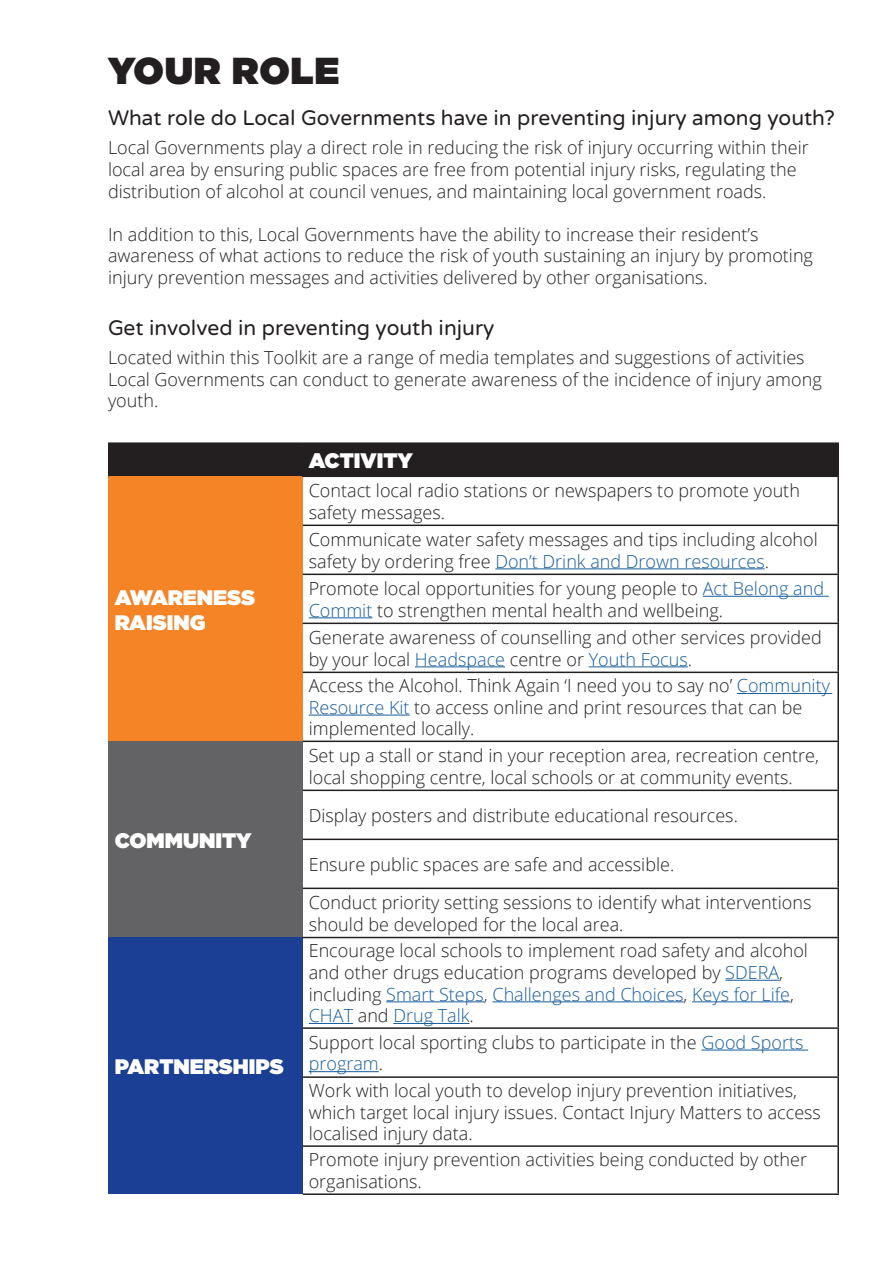
<style>
.page{position:relative;width:893px;height:1263px;background:#fff}
.page>*{position:absolute;margin:0;border:0;box-sizing:border-box;transform-origin:0 0}
.t1{font:900 37.5px "Gotham";letter-spacing:.02em;color:#231f20}
.t2{font:21px "Varela Round";color:#231f20}
.t3{font:900 21px "Gotham";color:#fff}
.t4{font:300 18px/21.6px "Open Sans";color:#231f20}
.s1{color:#175d9e}
</style>
<div class="page">
<div style="left:110px;top:444px;width:727px;height:32px;background:#231f20"></div>
<div style="left:109px;top:476px;width:194px;height:265px;background:#f58427"></div>
<div style="left:109px;top:741px;width:194px;height:196px;background:#636366"></div>
<div style="left:109px;top:937px;width:194px;height:257px;background:#1b3f94"></div>
<hr style="left:108px;top:442px;width:195px;height:2px;background:#231f20">
<hr style="left:108px;top:444px;width:2px;height:32px;background:#231f20">
<hr style="left:303px;top:442px;width:536px;height:2px;background:#231f20">
<hr style="left:302px;top:444px;width:1px;height:32px;background:#231f20">
<hr style="left:837px;top:444px;width:2px;height:32px;background:#231f20">
<hr style="left:302px;top:476px;width:537px;height:1px;background:#231f20">
<hr style="left:837px;top:477px;width:2px;height:48px;background:#231f20">
<hr style="left:303px;top:525px;width:536px;height:1px;background:#231f20">
<hr style="left:837px;top:526px;width:2px;height:48px;background:#231f20">
<hr style="left:303px;top:574px;width:536px;height:1px;background:#231f20">
<hr style="left:837px;top:575px;width:2px;height:48px;background:#231f20">
<hr style="left:303px;top:623px;width:536px;height:1px;background:#231f20">
<hr style="left:837px;top:624px;width:2px;height:48px;background:#231f20">
<hr style="left:303px;top:672px;width:536px;height:1px;background:#231f20">
<hr style="left:837px;top:673px;width:2px;height:67px;background:#231f20">
<hr style="left:303px;top:740px;width:536px;height:2px;background:#231f20">
<hr style="left:837px;top:742px;width:2px;height:47px;background:#231f20">
<hr style="left:303px;top:789px;width:536px;height:2px;background:#231f20">
<hr style="left:837px;top:791px;width:2px;height:47px;background:#231f20">
<hr style="left:303px;top:838px;width:536px;height:2px;background:#231f20">
<hr style="left:837px;top:840px;width:2px;height:47px;background:#231f20">
<hr style="left:303px;top:887px;width:536px;height:2px;background:#231f20">
<hr style="left:837px;top:889px;width:2px;height:48px;background:#231f20">
<hr style="left:303px;top:937px;width:536px;height:1px;background:#231f20">
<hr style="left:837px;top:938px;width:2px;height:89px;background:#231f20">
<hr style="left:303px;top:1027px;width:536px;height:2px;background:#231f20">
<hr style="left:837px;top:1029px;width:2px;height:47px;background:#231f20">
<hr style="left:303px;top:1076px;width:536px;height:2px;background:#231f20">
<hr style="left:837px;top:1078px;width:2px;height:67px;background:#231f20">
<hr style="left:303px;top:1145px;width:536px;height:2px;background:#231f20">
<hr style="left:837px;top:1147px;width:2px;height:46px;background:#231f20">
<hr style="left:303px;top:1193px;width:536px;height:2px;background:#231f20">
<hr style="left:495px;top:568px;width:270px;height:1px;background:#175d9e">
<hr style="left:703px;top:596px;width:126px;height:1px;background:#175d9e">
<hr style="left:309px;top:617px;width:63px;height:1px;background:#175d9e">
<hr style="left:415px;top:666px;width:90px;height:1px;background:#175d9e">
<hr style="left:589px;top:666px;width:99px;height:1px;background:#175d9e">
<hr style="left:737px;top:693px;width:95px;height:1px;background:#175d9e">
<hr style="left:309px;top:715px;width:101px;height:1px;background:#175d9e">
<hr style="left:725px;top:980px;width:54px;height:1px;background:#175d9e">
<hr style="left:386px;top:1001px;width:98px;height:1px;background:#175d9e">
<hr style="left:492px;top:1001px;width:192px;height:1px;background:#175d9e">
<hr style="left:692px;top:1001px;width:98px;height:1px;background:#175d9e">
<hr style="left:309px;top:1023px;width:44px;height:1px;background:#175d9e">
<hr style="left:393px;top:1023px;width:76px;height:1px;background:#175d9e">
<hr style="left:701px;top:1049px;width:107px;height:1px;background:#175d9e">
<hr style="left:309px;top:1071px;width:70px;height:1px;background:#175d9e">
<p class="t1" style="left:108px;top:44px;width:233px">YOUR ROLE</p>
<p class="t2" style="left:108px;top:105px;width:728px">What role do Local Governments have in preventing injury among youth?</p>
<p class="t4" style="left:108px;top:136px;width:702px">Local Governments play a direct role in reducing the risk of injury occurring within their local area by ensuring public spaces are free from potential injury risks, regulating the distribution of alcohol at council venues, and maintaining local government roads.</p>
<p class="t4" style="left:108px;top:223px;width:706px">In addition to this, Local Governments have the ability to increase their resident’s awareness of what actions to reduce the risk of youth sustaining an injury by promoting injury prevention messages and activities delivered by other organisations.</p>
<p class="t2" style="left:108px;top:315px;width:388px">Get involved in preventing youth injury</p>
<p class="t4" style="left:108px;top:346px;width:715px">Located within this Toolkit are a range of media templates and suggestions of activities<br>Local Governments can conduct to generate awareness of the incidence of injury among youth.</p>
<p class="t3" style="left:115px;top:582px;width:142px">AWARENESS</p>
<p class="t3" style="left:115px;top:607px;width:92px">RAISING</p>
<p class="t3" style="left:115px;top:825px;width:138px">COMMUNITY</p>
<p class="t3" style="left:115px;top:1052px;width:170px">PARTNERSHIPS</p>
<p class="t3" style="left:309px;top:446px;width:106px">ACTIVITY</p>
<p class="t4" style="left:309px;top:479px;width:493px">Contact local radio stations or newspapers to promote youth safety messages.</p>
<p class="t4" style="left:309px;top:528px;width:511px">Communicate water safety messages and tips including alcohol safety by ordering free <span class="s1">Don’t Drink and Drown resources</span>.</p>
<p class="t4" style="left:309px;top:577px;width:517px">Promote local opportunities for young people to <span class="s1">Act Belong and<br>Commit</span> to strengthen mental health and wellbeing.</p>
<p class="t4" style="left:309px;top:626px;width:514px">Generate awareness of counselling and other services provided by your local <span class="s1">Headspace</span> centre or <span class="s1">Youth Focus</span>.</p>
<p class="t4" style="left:309px;top:674px;width:523px">Access the Alcohol. Think Again ‘I need you to say no’ <span class="s1">Community<br>Resource Kit</span> to access online and print resources that can be implemented locally.</p>
<p class="t4" style="left:309px;top:744px;width:512px">Set up a stall or stand in your reception area, recreation centre, local shopping centre, local schools or at community events.</p>
<p class="t4" style="left:309px;top:804px;width:431px">Display posters and distribute educational resources.</p>
<p class="t4" style="left:309px;top:853px;width:367px">Ensure public spaces are safe and accessible.</p>
<p class="t4" style="left:309px;top:891px;width:504px">Conduct priority setting sessions to identify what interventions should be developed for the local area.</p>
<p class="t4" style="left:309px;top:939px;width:501px">Encourage local schools to implement road safety and alcohol and other drugs education programs developed by <span class="s1">SDERA</span>, including <span class="s1">Smart Steps</span>, <span class="s1">Challenges and Choices</span>, <span class="s1">Keys for Life</span>, <span class="s1">CHAT</span> and <span class="s1">Drug Talk</span>.</p>
<p class="t4" style="left:309px;top:1031px;width:496px">Support local sporting clubs to participate in the <span class="s1">Good Sports program</span>.</p>
<p class="t4" style="left:309px;top:1079px;width:514px">Work with local youth to develop injury prevention initiatives, which target local injury issues. Contact Injury Matters to access localised injury data.</p>
<p class="t4" style="left:309px;top:1148px;width:500px">Promote injury prevention activities being conducted by other organisations.</p>
</div>
